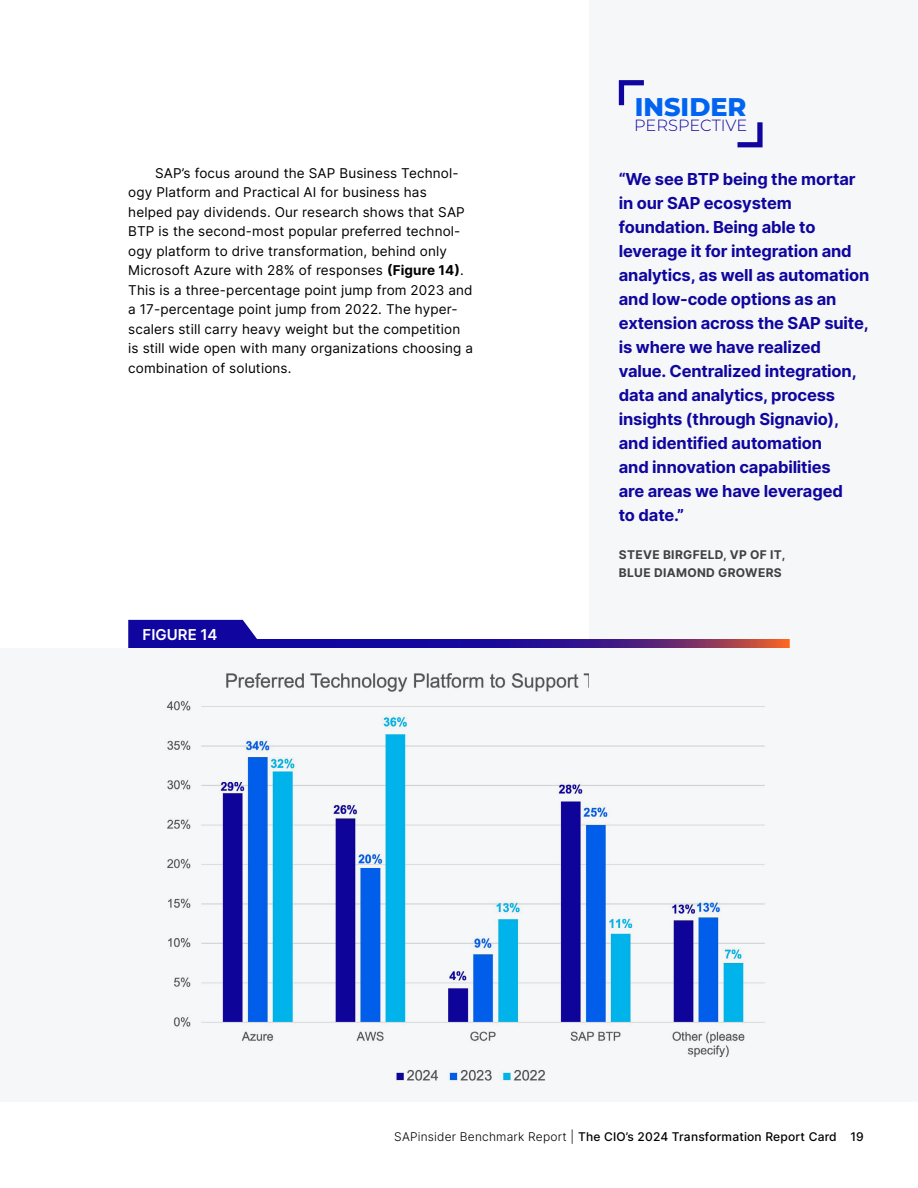
<style>
.page{position:relative;width:918px;height:1188px;background:#fff}
.page>*{position:absolute;margin:0;border:0;box-sizing:border-box;transform-origin:0 0}
.t1{font:800 25.5px "Montserrat";color:#0063f2}
.t2{font:700 16.5px/24px "Inter";letter-spacing:-.01em;color:#10069f}
.t3{font:300 16.2px "Montserrat";letter-spacing:-.005em;color:#10069f}
.t4{font:600 15px "Inter";color:#fff}
.t5{font:13.5px/19.5px "Inter";letter-spacing:.01em;color:#000}
.t6{font:500 12px "Inter";letter-spacing:.015em;color:#000}
.t7{font:700 12px/18px "Inter";letter-spacing:.025em;color:#414042}
.s1{font-weight:700}
.s2{font-weight:300}
</style>
<div class="page">
<div style="left:0;top:648px;width:918px;height:454px;background:#f6f7f8"></div>
<img style="left:167px;top:673px;width:598px;height:408px">
<div style="left:589px;top:0;width:329px;height:696px;background:#f6f7f8"></div>
<svg style="left:618px;top:80px;width:26px;height:26px"></svg>
<svg style="left:737px;top:122px;width:26px;height:26px"></svg>
<svg style="left:128px;top:620px;width:662px;height:28px"></svg>
<p class="t5" style="left:128px;top:163px;width:346px;text-indent:27px">SAP’s focus around the SAP Business Technol&shy;ogy Platform and Practical AI for business has helped pay dividends. Our research shows that SAP BTP is the second-most popular preferred technol&shy;ogy platform to drive transformation, behind only Microsoft Azure with 28% of responses <span class="s1">(Figure 14)</span>.<br>This is a three-percentage point jump from 2023 and a 17-percentage point jump from 2022. The hyper&shy;scalers still carry heavy weight but the competition is still wide open with many organizations choosing a combination of solutions.</p>
<p class="t4" style="left:143px;top:623px;width:76px">FIGURE 14</p>
<h1 class="t1" style="left:635px;top:88px;width:113px">INSIDER</h1>
<p class="t3" style="left:634px;top:114px;width:114px">PERSPECTIVE</p>
<p class="t2" style="left:619px;top:166px;width:252px">“We see BTP being the mortar in our SAP ecosystem foundation. Being able to leverage it for integration and analytics, as well as automation and low-code options as an extension across the SAP suite, is where we have realized value. Centralized integration, data and analytics, process insights (through Signavio), and identified automation<br>and innovation capabilities<br>are areas we have leveraged<br>to date.”</p>
<p class="t7" style="left:619px;top:545px;width:168px">STEVE BIRGFELD, VP OF IT,<br>BLUE DIAMOND GROWERS</p>
<p class="t6" style="left:394px;top:1128px;width:471px"><span class="s2">SAPinsider Benchmark Report |</span> The CIO’s 2024 Transformation Report Card 19</p>
</div>
